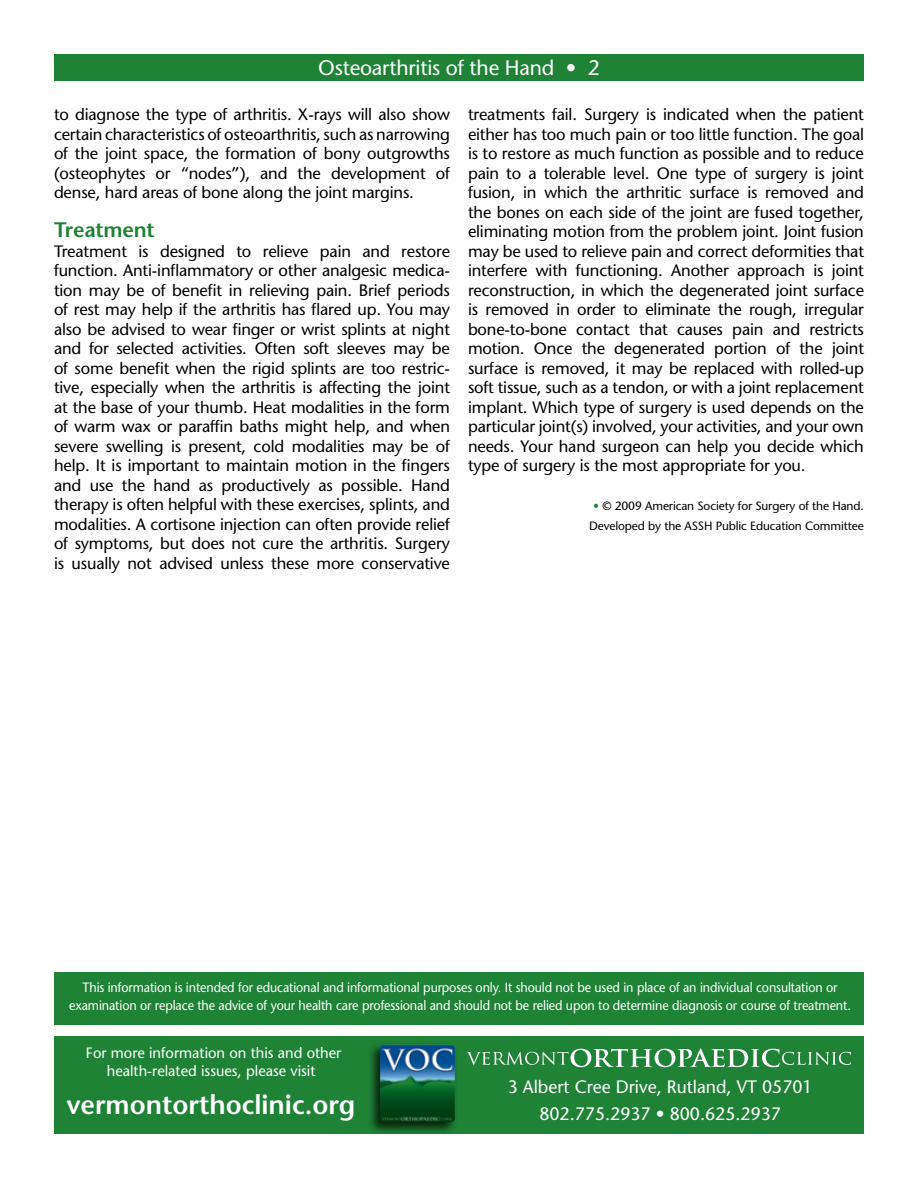
<style>
.page{position:relative;width:918px;height:1188px;background:#fff}
.page>*{position:absolute;margin:0;border:0;box-sizing:border-box;transform-origin:0 0}
.t1{font:600 27px "Stone Sans Std";color:#fff}
.t2{font:500 21px "Stone Sans Std";letter-spacing:-.01em;color:#fff}
.t3{font:600 21px "Stone Sans Std";letter-spacing:-.01em;color:#1e8335}
.t4{font:500 18px/27px "Stone Sans Std";color:#fff;text-align:center}
.t5{font:500 16.5px/19.5px "Stone Sans Std";letter-spacing:-.01em;color:#000;text-align:justify}
.t6{font:500 15px/18px "Stone Sans Std";color:#fff;text-align:center}
.t7{font:500 13.5px/18px "Stone Sans Std";letter-spacing:-.01em;color:#fff;text-align:center;scale:.93 1}
.t8{font:500 12px/19.5px "Stone Sans Std";letter-spacing:-.01em;color:#000;text-align:center}
.s1{color:#1e8335}
</style>
<div class="page">
<div style="left:54px;top:54px;width:810px;height:27px;background:#1e8335"></div>
<div style="left:54px;top:1037px;width:810px;height:97px;background:#1e8335"></div>
<div style="left:367px;top:1041px;width:91px;height:94px;background:#000;opacity:.75"></div>
<img style="left:380px;top:1045px;width:75px;height:77px">
<div style="left:54px;top:972px;width:810px;height:53px;background:#1e8335"></div>
<svg style="left:467px;top:1049px;width:384px;height:18px;background:#56a267"></svg>
<p class="t2" style="left:318px;top:56px;width:283px">Osteoarthritis of the Hand • 2</p>
<p class="t5" style="left:54px;top:105px;width:398px">to diagnose the type of arthritis. X-rays will also show certain characteristics of osteoarthritis, such as narrowing of the joint space, the formation of bony outgrowths (osteophytes or “nodes”), and the development of dense, hard areas of bone along the joint margins.</p>
<p class="t3" style="left:54px;top:217px;width:102px">Treatment</p>
<p class="t5" style="left:54px;top:241px;width:398px">Treatment is designed to relieve pain and restore function. Anti-inflammatory or other analgesic medica&shy;tion may be of benefit in relieving pain. Brief periods of rest may help if the arthritis has flared up. You may also be advised to wear finger or wrist splints at night and for selected activities. Often soft sleeves may be of some benefit when the rigid splints are too restric&shy;tive, especially when the arthritis is affecting the joint at the base of your thumb. Heat modalities in the form of warm wax or paraffin baths might help, and when severe swelling is present, cold modalities may be of help. It is important to maintain motion in the fingers and use the hand as productively as possible. Hand therapy is often helpful with these exercises, splints, and modalities. A cortisone injection can often provide relief of symptoms, but does not cure the arthritis. Surgery is usually not advised unless these more conservative</p>
<p class="t5" style="left:468px;top:105px;width:398px">treatments fail. Surgery is indicated when the patient either has too much pain or too little function. The goal is to restore as much function as possible and to reduce pain to a tolerable level. One type of surgery is joint fusion, in which the arthritic surface is removed and the bones on each side of the joint are fused together, eliminating motion from the problem joint. Joint fusion may be used to relieve pain and correct deformities that interfere with functioning. Another approach is joint reconstruction, in which the degenerated joint surface is removed in order to eliminate the rough, irregular bone-to-bone contact that causes pain and restricts motion. Once the degenerated portion of the joint surface is removed, it may be replaced with rolled-up soft tissue, such as a tendon, or with a joint replacement implant. Which type of surgery is used depends on the particular joint(s) involved, your activities, and your own needs. Your hand surgeon can help you decide which type of surgery is the most appropriate for you.</p>
<p class="t8" style="left:589px;top:496px;width:277px"><span class="s1">•</span> © 2009 American Society for Surgery of the Hand.<br>Developed by the ASSH Public Education Committee</p>
<p class="t7" style="left:69px;top:978px;width:842px">This information is intended for educational and informational purposes only. It should not be used in place of an individual consultation or examination or replace the advice of your health care professional and should not be relied upon to determine diagnosis or course of treatment.</p>
<p class="t6" style="left:86px;top:1044px;width:257px">For more information on this and other health-related issues, please visit</p>
<h1 class="t1" style="left:67px;top:1088px;width:290px">vermontorthoclinic.org</h1>
<p class="t4" style="left:508px;top:1073px;width:306px">3 Albert Cree Drive, Rutland, VT 05701<br>802.775.2937 • 800.625.2937</p>
</div>
